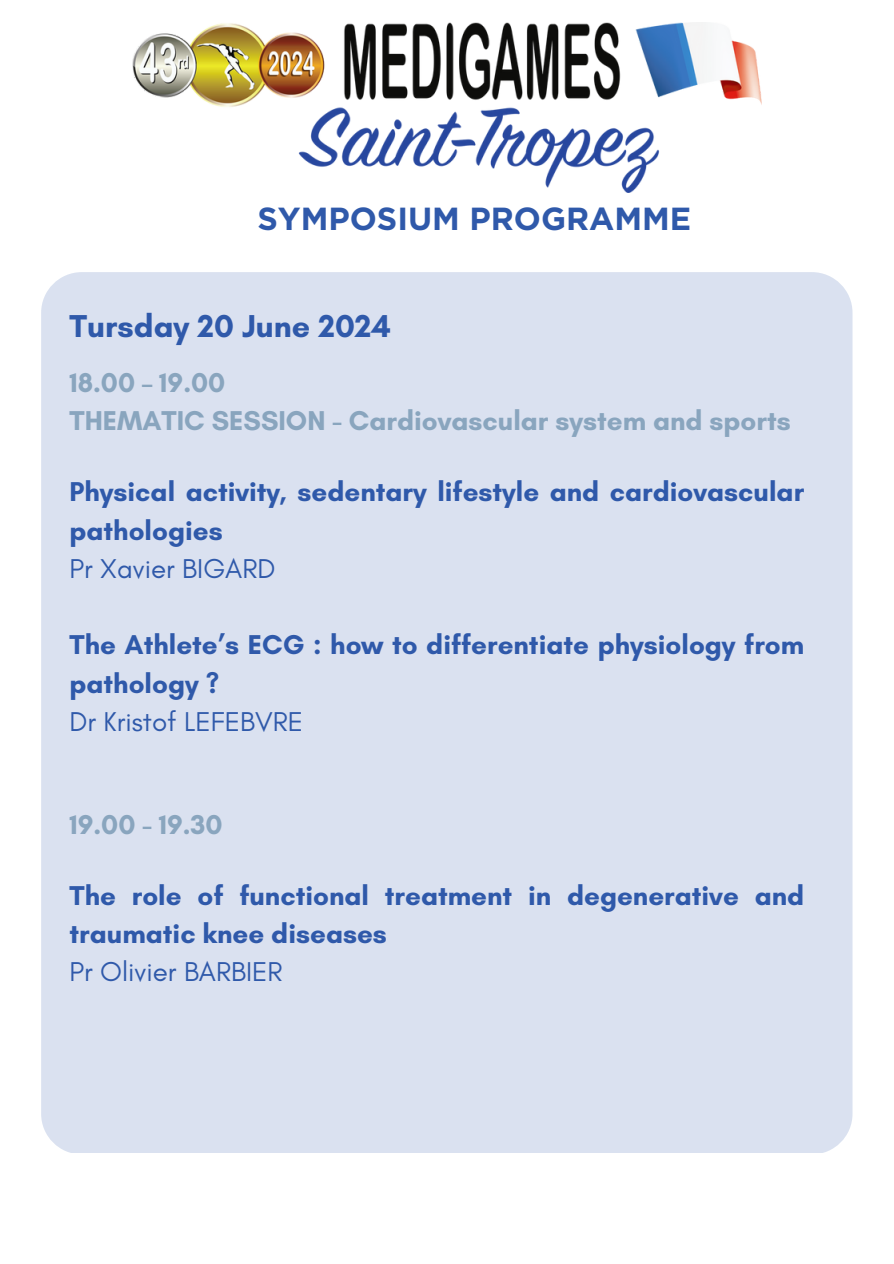
<style>
.page{position:relative;width:894px;height:1264px;background:#fff}
.page>*{position:absolute;margin:0;border:0;box-sizing:border-box;transform-origin:0 0}
.t1{font:700 32.25px "Glacial Indifference";color:#2f59aa}
.t2{font:700 31.95px "Gotham";color:#2f59aa}
.t3{font:700 27.75px/38.2px "Glacial Indifference";color:#2f59aa}
.t4{font:700 27.75px/38.2px "Glacial Indifference";color:#89a5be}
.t5{font:27.75px "Glacial Indifference";color:#2f59aa}
</style>
<div class="page">
<img style="left:132px;top:22px;width:629px;height:170px">
<div style="left:41px;top:272px;width:811px;height:880px;background:#dae1f0;border-radius:41px"></div>
<h1 class="t2" style="left:257px;top:199px;width:435px">SYMPOSIUM PROGRAMME</h1>
<h2 class="t1" style="left:69px;top:306px;width:323px">Tursday 20 June 2024</h2>
<p class="t4" style="left:69px;top:363px;width:722px">18.00 – 19.00<br>THEMATIC SESSION - Cardiovascular system and sports</p>
<h3 class="t3" style="left:69px;top:472px;width:736px">Physical activity, sedentary lifestyle and cardiovascular pathologies</h3>
<p class="t5" style="left:69px;top:551px;width:207px">Pr Xavier BIGARD</p>
<p class="t3" style="left:69px;top:625px;width:736px">The Athlete’s ECG : how to differentiate physiology from pathology ?</p>
<p class="t5" style="left:69px;top:704px;width:235px">Dr Kristof LEFEBVRE</p>
<h3 class="t4" style="left:69px;top:804px;width:154px">19.00 - 19.30</h3>
<p class="t3" style="left:69px;top:875px;width:736px">The role of functional treatment in degenerative and traumatic knee diseases</p>
<p class="t5" style="left:69px;top:954px;width:215px">Pr Olivier BARBIER</p>
</div>
